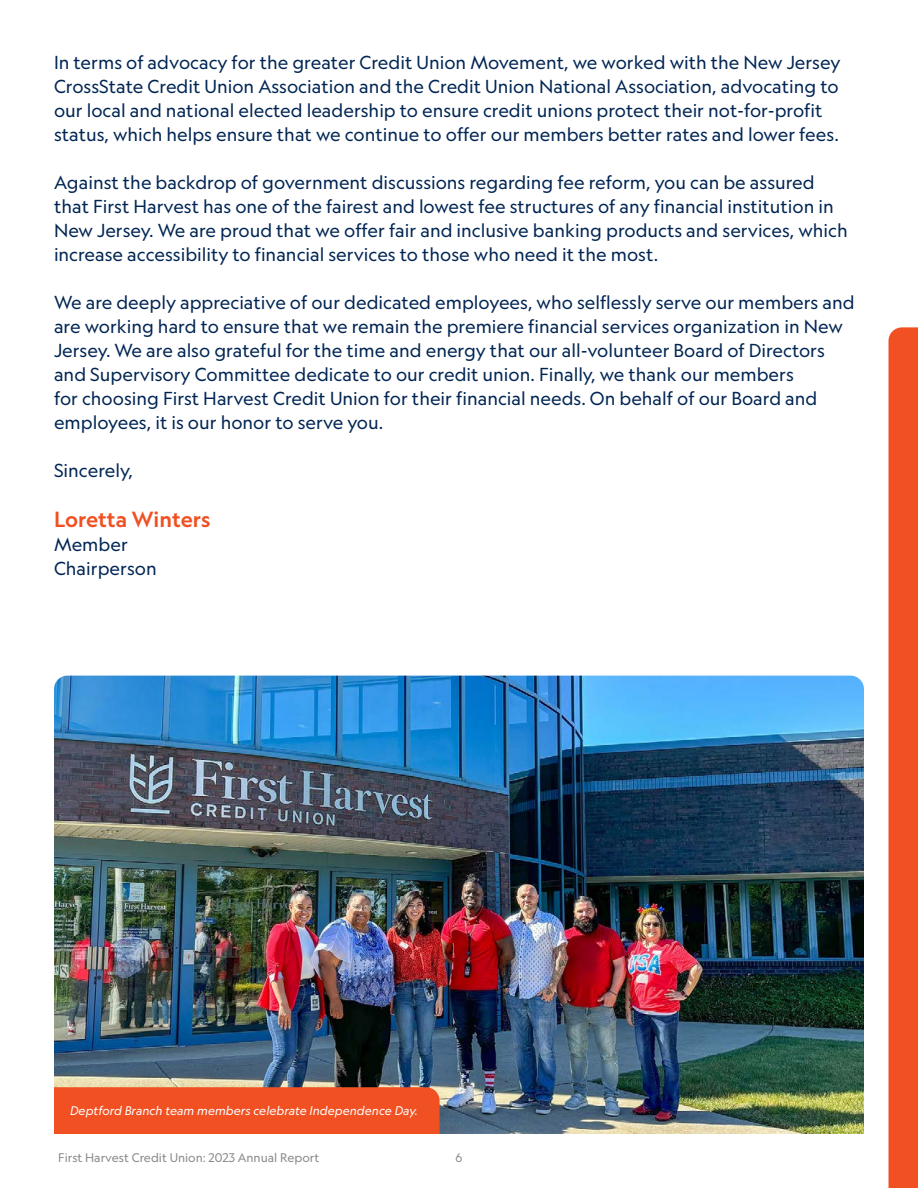
<style>
.page{position:relative;width:918px;height:1188px;background:#fff}
.page>*{position:absolute;margin:0;border:0;box-sizing:border-box;transform-origin:0 0}
.Sub_Header{font:500 21px "Geograph";color:#f05022}
.Body_Text{font:18px/24px "Geograph";color:#002553}
.Sub_Header-2{font:18px "Geograph";color:#002553}
.Body_Text-2{font:italic 12px "Geograph";color:#fff}
.t1{font:12px "Geograph";color:#8a8888}
</style>
<div class="page">
<div style="left:889px;top:327px;width:29px;height:861px;background:#f05022"></div>
<img style="left:54px;top:676px;width:810px;height:458px">
<div style="left:54px;top:1087px;width:386px;height:47px;background:#f05022"></div>
<p class="Body_Text" style="left:54px;top:51px;width:788px">In terms of advocacy for the greater Credit Union Movement, we worked with the New Jersey CrossState Credit Union Association and the Credit Union National Association, advocating to our local and national elected leadership to ensure credit unions protect their not-for-profit status, which helps ensure that we continue to offer our members better rates and lower fees.</p>
<p class="Body_Text" style="left:54px;top:171px;width:795px">Against the backdrop of government discussions regarding fee reform, you can be assured that First Harvest has one of the fairest and lowest fee structures of any financial institution in New Jersey. We are proud that we offer fair and inclusive banking products and services, which increase accessibility to financial services to those who need it the most.</p>
<p class="Body_Text" style="left:54px;top:291px;width:802px">We are deeply appreciative of our dedicated employees, who selflessly serve our members and are working hard to ensure that we remain the premiere financial services organization in New Jersey. We are also grateful for the time and energy that our all-volunteer Board of Directors and Supervisory Committee dedicate to our credit union. Finally, we thank our members<br>for choosing First Harvest Credit Union for their financial needs. On behalf of our Board and employees, it is our honor to serve you.</p>
<p class="Body_Text" style="left:54px;top:459px;width:80px">Sincerely,</p>
<p class="Sub_Header" style="left:54px;top:505px;width:158px">Loretta Winters</p>
<p class="Sub_Header-2" style="left:54px;top:533px;width:75px">Member</p>
<p class="Body_Text" style="left:54px;top:556px;width:104px">Chairperson</p>
<p class="Body_Text-2" style="left:70px;top:1103px;width:349px">Deptford Branch team members celebrate Independence Day.</p>
<p class="t1" style="left:58px;top:1150px;width:263px">First Harvest Credit Union: 2023 Annual Report</p>
<p class="t1" style="left:456px;top:1150px;width:8px">6</p>
</div>
